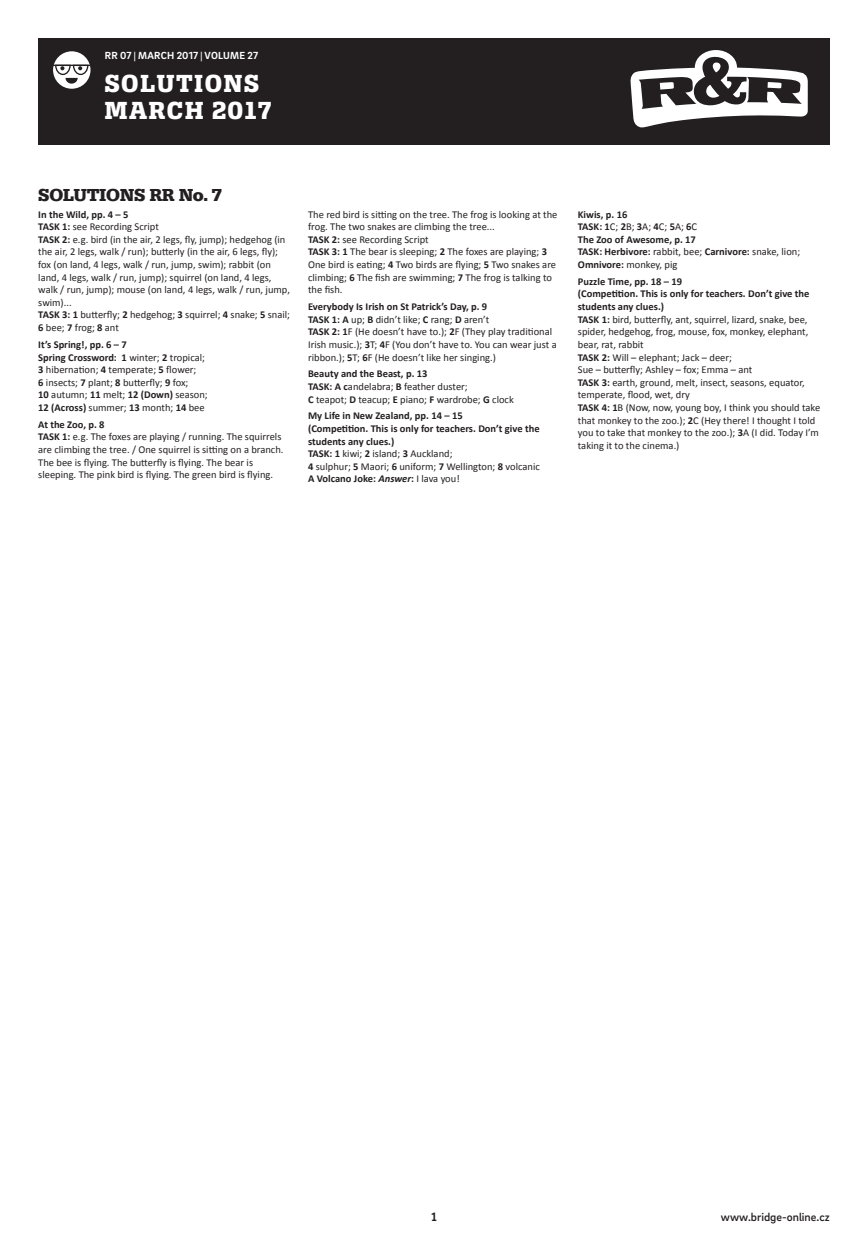
<style>
.page{position:relative;width:868px;height:1238px;background:#fff}
.page>*{position:absolute;margin:0;border:0;box-sizing:border-box;transform-origin:0 0}
.t1{font:26.25px "Alianza Slab 800";letter-spacing:.05em;color:#fff}
.t2{font:700 18px "Serifa TOT";letter-spacing:-.02em;color:#231f20}
.t3{font:500 12px "Brix Sans";color:#231f20}
.solution{font:700 12px "Andulka Sans";color:#231f20}
.t4{font:10.5px/12.6px "Calibri";color:#231f20}
.t5{font:700 10.5px/12.6px "Calibri";color:#231f20}
.head{font:700 10.5px "Brix Sans";letter-spacing:.02em;color:#fff}
.s1{font-weight:700}
.s2{font-style:italic}
.s3{font-weight:400}
</style>
<div class="page">
<div style="left:39px;top:38px;width:790px;height:107px;background:#231f20"></div>
<div style="left:53px;top:51px;width:37px;height:38px;background:#fff;border-radius:50%"></div>
<svg style="left:54px;top:64px;width:35px;height:20px"></svg>
<svg style="left:630px;top:50px;width:177px;height:78px"></svg>
<p class="head" style="left:105px;top:48px;width:155px">RR 07 | MARCH 2017 | VOLUME 27</p>
<p class="t1" style="left:104px;top:68px;width:156px">SOLUTIONS</p>
<p class="t1" style="left:104px;top:95px;width:169px">MARCH 2017</p>
<p class="t2" style="left:38px;top:184px;width:185px">SOLUTIONS RR No. 7</p>
<p class="t5" style="left:38px;top:208px;width:92px">In the Wild, pp. 4 – 5</p>
<p class="t4" style="left:38px;top:220px;width:122px"><span class="s1">TASK 1:</span> see Recording Script</p>
<p class="t4" style="left:38px;top:233px;width:253px"><span class="s1">TASK 2:</span> e.g. bird (in the air, 2 legs, fly, jump); hedgehog (in the air, 2 legs, walk / run); butterly (in the air, 6 legs, fly); fox (on land, 4 legs, walk / run, jump, swim); rabbit (on land, 4 legs, walk / run, jump); squirrel (on land, 4 legs, walk / run, jump); mouse (on land, 4 legs, walk / run, jump, swim)...</p>
<p class="t4" style="left:38px;top:309px;width:253px"><span class="s1">TASK 3: 1</span> butterfly; <span class="s1">2</span> hedgehog; <span class="s1">3</span> squirrel; <span class="s1">4</span> snake; <span class="s1">5</span> snail;<br><span class="s1">6</span> bee; <span class="s1">7</span> frog; <span class="s1">8</span> ant</p>
<p class="t5" style="left:38px;top:338px;width:90px">It’s Spring!, pp. 6 – 7</p>
<p class="t4" style="left:38px;top:351px;width:171px"><span class="s1">Spring Crossword: 1</span> winter; <span class="s1">2</span> tropical; <span class="s1">3</span> hibernation; <span class="s1">4</span> temperate; <span class="s1">5</span> flower;<br><span class="s1">6</span> insects; <span class="s1">7</span> plant; <span class="s1">8</span> butterfly; <span class="s1">9</span> fox;<br><span class="s1">10</span> autumn; <span class="s1">11</span> melt; <span class="s1">12 (Down)</span> season; <span class="s1">12 (Across)</span> summer; <span class="s1">13</span> month; <span class="s1">14</span> bee</p>
<p class="t5" style="left:38px;top:418px;width:68px">At the Zoo, p. 8</p>
<p class="t4" style="left:38px;top:430px;width:247px"><span class="s1">TASK 1:</span> e.g. The foxes are playing / running. The squirrels are climbing the tree. / One squirrel is sitting on a branch.<br>The bee is flying. The butterfly is flying. The bear is sleeping. The pink bird is flying. The green bird is flying.</p>
<p class="t4" style="left:308px;top:208px;width:251px">The red bird is sitting on the tree. The frog is looking at the frog. The two snakes are climbing the tree...</p>
<p class="t4" style="left:308px;top:233px;width:122px"><span class="s1">TASK 2:</span> see Recording Script</p>
<p class="t4" style="left:308px;top:246px;width:249px"><span class="s1">TASK 3: 1</span> The bear is sleeping; <span class="s1">2</span> The foxes are playing; <span class="s1">3<br></span>One bird is eating; <span class="s1">4</span> Two birds are flying; <span class="s1">5</span> Two snakes are climbing; <span class="s1">6</span> The fish are swimming; <span class="s1">7</span> The frog is talking to the fish.</p>
<p class="t5" style="left:308px;top:300px;width:181px">Everybody Is Irish on St Patrick’s Day, p. 9</p>
<p class="t4" style="left:308px;top:313px;width:183px"><span class="s1">TASK 1: A</span> up; <span class="s1">B</span> didn’t like; <span class="s1">C</span> rang; <span class="s1">D</span> aren’t</p>
<p class="t4" style="left:308px;top:325px;width:250px"><span class="s1">TASK 2: 1</span>F (He doesn’t have to.); <span class="s1">2</span>F (They play traditional<br>Irish music.); <span class="s1">3</span>T; <span class="s1">4</span>F (You don’t have to. You can wear just a ribbon.); <span class="s1">5</span>T; <span class="s1">6</span>F (He doesn’t like her singing.)</p>
<p class="t5" style="left:308px;top:367px;width:121px">Beauty and the Beast, p. 13</p>
<p class="t4" style="left:308px;top:380px;width:207px"><span class="s1">TASK: A c</span>andelabra; <span class="s1">B</span> feather duster;<br><span class="s1">C</span> teapot; <span class="s1">D</span> teacup; <span class="s1">E</span> piano; <span class="s1">F</span> wardrobe; <span class="s1">G</span> clock</p>
<p class="t5" style="left:308px;top:409px;width:156px">My Life in New Zealand, pp. 14 – 15</p>
<p class="t5" style="left:308px;top:422px;width:233px">(Competition. This is only for teachers. Don’t give the students any clues.)</p>
<p class="t4" style="left:308px;top:447px;width:233px"><span class="s1">TASK: 1</span> kiwi; <span class="s1">2</span> island; <span class="s1">3</span> Auckland;<br><span class="s1">4</span> sulphur; <span class="s1">5</span> Maori; <span class="s1">6</span> uniform; <span class="s1">7</span> Wellington; <span class="s1">8</span> volcanic</p>
<p class="t5" style="left:308px;top:472px;width:153px">A Volcano Joke: <span class="s2">Answer</span>: <span class="s3">I lava you!</span></p>
<p class="t5" style="left:578px;top:208px;width:51px">Kiwis, p. 16</p>
<p class="t5" style="left:578px;top:220px;width:121px">TASK: 1<span class="s3">C;</span> 2<span class="s3">B;</span> 3<span class="s3">A;</span> 4<span class="s3">C;</span> 5<span class="s3">A;</span> 6<span class="s3">C</span></p>
<p class="t5" style="left:578px;top:233px;width:119px">The Zoo of Awesome, p. 17</p>
<p class="t5" style="left:578px;top:245px;width:224px">TASK: Herbivore: <span class="s3">rabbit, bee;</span> Carnivore: <span class="s3">snake, lion;<br></span>Omnivore: <span class="s3">monkey, pig</span></p>
<p class="t5" style="left:578px;top:275px;width:106px">Puzzle Time, pp. 18 – 19</p>
<p class="t5" style="left:578px;top:288px;width:233px">(Competition. This is only for teachers. Don’t give the students any clues.)</p>
<p class="t4" style="left:578px;top:313px;width:232px;text-align:justify"><span class="s1">TASK 1:</span> bird, butterfly, ant, squirrel, lizard, snake, bee, spider, hedgehog, frog, mouse, fox, monkey, elephant, bear, rat, rabbit</p>
<p class="t4" style="left:578px;top:351px;width:176px"><span class="s1">TASK 2:</span> Will – elephant; Jack – deer;<br>Sue – butterfly; Ashley – fox; Emma – ant</p>
<p class="t4" style="left:578px;top:376px;width:228px"><span class="s1">TASK 3:</span> earth, ground, melt, insect, seasons, equator, temperate, flood, wet, dry</p>
<p class="t4" style="left:578px;top:401px;width:244px"><span class="s1">TASK 4: 1</span>B (Now, now, young boy, I think you should take that monkey to the zoo.); <span class="s1">2</span>C (Hey there! I thought I told you to take that monkey to the zoo.); <span class="s1">3</span>A (I did. Today I’m taking it to the cinema.)</p>
<p class="solution" style="left:430px;top:1209px;width:8px">1</p>
<p class="t3" style="left:720px;top:1208px;width:110px">www.bridge-online.cz</p>
</div>
